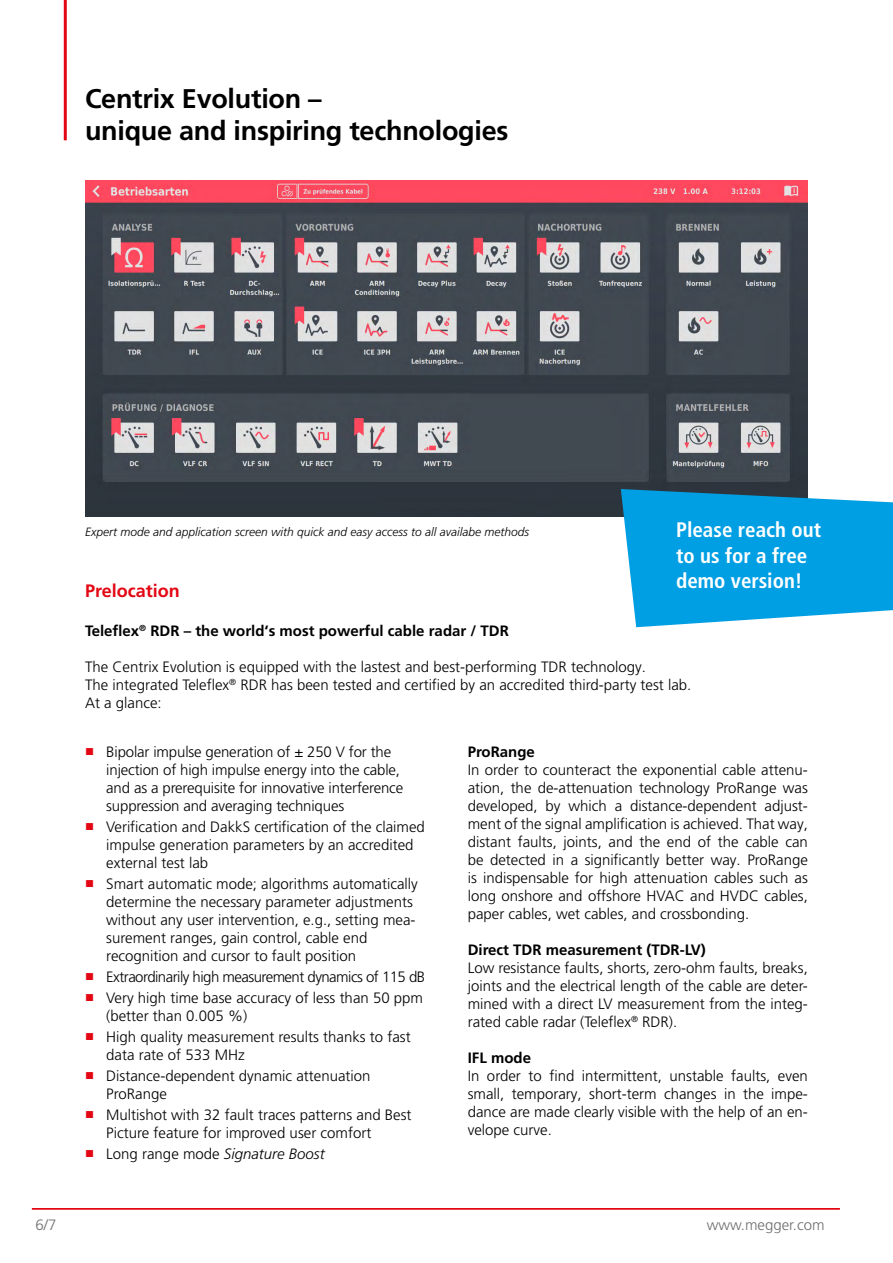
<style>
.page{position:relative;width:893px;height:1263px;background:#fff}
.page>*{position:absolute;margin:0;border:0;box-sizing:border-box;transform-origin:0 0}
.t1{font:700 27px/32.4px "Frutiger LT Pro";letter-spacing:-.01em;color:#000}
.t2{font:700 condensed 21px/25.2px "Frutiger LT Pro";color:#fff}
.t3{font:700 18px "Frutiger LT Pro";color:#e30613}
.t4{font:300 15px/18px "Frutiger LT Pro";color:#000}
.t5{font:700 15px "Frutiger LT Pro";color:#000}
.t6{font:300 15px "Frutiger LT Pro";letter-spacing:-.035em;color:#000}
.t7{font:italic 300 15px "Frutiger LT Pro";color:#000}
.t8{font:300 15px "Frutiger LT Pro";color:#706f6f}
.t9{font:italic 300 12px "Frutiger LT Pro";color:#000}
.s1{font-family:"Arial";font-weight:400;color:#e30613}
.s2{font-family:"Arial";font-weight:400;font-style:normal;color:#e30613}
.s3{font-style:normal}
</style>
<div class="page">
<hr style="left:64px;top:0;width:3px;height:140px;background:#e30613">
<hr style="left:32px;top:1208px;width:808px;height:1px;background:#e30613">
<img style="left:85px;top:181px;width:723px;height:336px">
<svg style="left:621px;top:489px;width:272px;height:138px;background:#1ca6e2"></svg>
<h1 class="t1" style="left:85px;top:82px;width:425px">Centrix Evolution –<br>unique and inspiring technologies</h1>
<p class="t9" style="left:85px;top:525px;width:446px">Expert mode and application screen with quick and easy access to all availabe methods</p>
<h2 class="t2" style="left:676px;top:518px;width:146px">Please reach out to us for a free demo version!</h2>
<p class="t3" style="left:85px;top:580px;width:96px">Prelocation</p>
<p class="t5" style="left:85px;top:622px;width:425px">Teleflex<sup>®</sup> RDR – the world‘s most powerful cable radar / TDR</p>
<p class="t4" style="left:85px;top:658px;width:608px">The Centrix Evolution is equipped with the lastest and best-performing TDR technology.<br>The integrated Teleflex<sup>®</sup> RDR has been tested and certified by an accredited third-party test lab.<br>At a glance:</p>
<p class="t4" style="left:106px;top:743px;width:298px;text-indent:-21px"><span class="s1">■</span> Bipolar impulse generation of ± 250 V for the injection of high impulse energy into the cable, and as a prerequisite for innovative interference suppression and averaging techniques</p>
<p class="t4" style="left:106px;top:818px;width:320px;text-indent:-21px"><span class="s1">■</span> Verification and DakkS certification of the claimed impulse generation parameters by an accredited external test lab</p>
<p class="t4" style="left:106px;top:875px;width:313px;text-indent:-21px"><span class="s1">■</span> Smart automatic mode; algorithms automatically determine the necessary parameter adjustments without any user intervention, e.g., setting mea&shy;surement ranges, gain control, cable end recognition and cursor to fault position</p>
<p class="t6" style="left:85px;top:968px;width:342px"><span class="s1">■</span> Extraordinarily high measurement dynamics of 115 dB</p>
<p class="t4" style="left:106px;top:989px;width:318px;text-indent:-21px"><span class="s1">■</span> Very high time base accuracy of less than 50 ppm (better than 0.005 %)</p>
<p class="t4" style="left:106px;top:1028px;width:306px;text-indent:-21px"><span class="s1">■</span> High quality measurement results thanks to fast data rate of 533 MHz</p>
<p class="t4" style="left:106px;top:1067px;width:266px;text-indent:-21px"><span class="s1">■</span> Distance-dependent dynamic attenuation<br>ProRange</p>
<p class="t4" style="left:106px;top:1106px;width:307px;text-indent:-21px"><span class="s1">■</span> Multishot with 32 fault traces patterns and Best<br>Picture feature for improved user comfort</p>
<p class="t7" style="left:85px;top:1145px;width:241px"><span class="s2">■</span> <span class="s3">Long range mode</span> Signature Boost</p>
<p class="t5" style="left:468px;top:742px;width:69px">ProRange</p>
<p class="t4" style="left:468px;top:760px;width:342px;text-align:justify">In order to counteract the exponential cable attenu&shy;ation, the de-attenuation technology ProRange was developed, by which a distance-dependent adjust&shy;ment of the signal amplification is achieved. That way, distant faults, joints, and the end of the cable can be detected in a significantly better way. ProRange is indispensable for high attenuation cables such as long onshore and offshore HVAC and HVDC cables, paper cables, wet cables, and crossbonding.</p>
<p class="t5" style="left:468px;top:940px;width:240px">Direct TDR measurement (TDR-LV)</p>
<p class="t4" style="left:468px;top:958px;width:342px;text-align:justify">Low resistance faults, shorts, zero-ohm faults, breaks, joints and the electrical length of the cable are deter&shy;mined with a direct LV measurement from the integ&shy;rated cable radar (Teleflex<sup>®</sup> RDR).</p>
<p class="t5" style="left:468px;top:1048px;width:65px">IFL mode</p>
<p class="t4" style="left:468px;top:1066px;width:342px;text-align:justify">In order to find intermittent, unstable faults, even small, temporary, short-term changes in the impe&shy;dance are made clearly visible with the help of an en&shy;velope curve.</p>
<p class="t8" style="left:36px;top:1216px;width:22px">6/7</p>
<p class="t8" style="left:707px;top:1216px;width:119px">www.megger.com</p>
</div>
